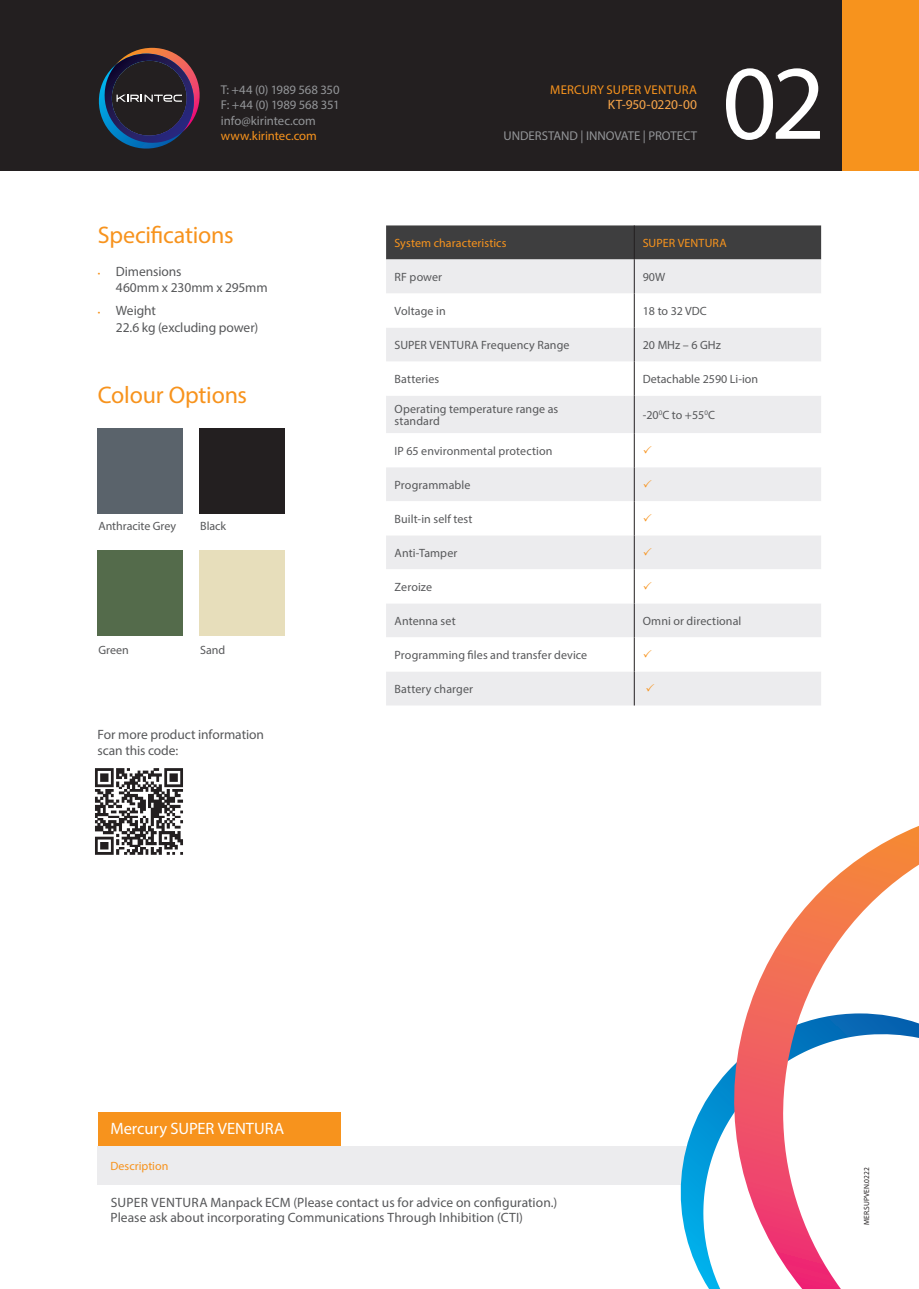
<style>
.page{position:relative;width:919px;height:1289px;background:#fff}
.page>*{position:absolute;margin:0;border:0;box-sizing:border-box;transform-origin:0 0}
.t1{font:106.5px "Myriad Pro";color:#fff}
.t2{font:24px "Myriad Pro";letter-spacing:-.01em;color:#f7931d}
.t3{font:16.5px "Myriad Pro";letter-spacing:-.005em;color:#fff}
.t4{font:13.5px/16.5px "Myriad Pro";color:#57585a}
.t5{font:13.5px "Myriad Pro";letter-spacing:-.015em;color:#f9a64a}
.t6{font:12.75px "Myriad Pro";letter-spacing:-.005em;color:#939598}
.t7{font:12.75px "Myriad Pro";letter-spacing:.01em;color:#f7931d}
.t8{font:12px/12px "Myriad Pro";letter-spacing:.005em;color:#57585a}
.t9{font:12px "Myriad Pro";letter-spacing:.005em;color:#f7931d}
.t10{font:7.5px "Myriad Pro";letter-spacing:.005em;color:#231f20}
.s1{font-size:9px;color:#f7931d}
</style>
<div class="page">
<div style="left:0;top:0;width:918px;height:170px;background:#231f20"></div>
<div style="left:842px;top:0;width:76px;height:170px;background:#f7931d"></div>
<div style="left:386px;top:225px;width:435px;height:34px;background:#3e3e3f"></div>
<div style="left:386px;top:259px;width:435px;height:446px;background:#ececee"></div>
<svg style="left:386px;top:293px;width:435px;height:378px"></svg>
<hr style="left:634px;top:225px;width:1px;height:34px;background:#231f20">
<hr style="left:634px;top:259px;width:1px;height:34px;background:#231f20">
<hr style="left:634px;top:293px;width:1px;height:34px;background:#231f20">
<hr style="left:634px;top:327px;width:1px;height:34px;background:#231f20">
<hr style="left:634px;top:361px;width:1px;height:34px;background:#231f20">
<hr style="left:634px;top:395px;width:1px;height:38px;background:#231f20">
<hr style="left:634px;top:433px;width:1px;height:34px;background:#231f20">
<hr style="left:634px;top:467px;width:1px;height:34px;background:#231f20">
<hr style="left:634px;top:501px;width:1px;height:34px;background:#231f20">
<hr style="left:634px;top:535px;width:1px;height:34px;background:#231f20">
<hr style="left:634px;top:569px;width:1px;height:34px;background:#231f20">
<hr style="left:634px;top:637px;width:1px;height:34px;background:#231f20">
<hr style="left:634px;top:671px;width:1px;height:34px;background:#231f20">
<hr style="left:634px;top:603px;width:1px;height:34px;background:#231f20">
<div style="left:98px;top:1112px;width:242px;height:34px;background:#f7931d"></div>
<svg style="left:98px;top:48px;width:102px;height:101px"></svg>
<div style="left:98px;top:429px;width:85px;height:85px;background:#5a636b"></div>
<div style="left:98px;top:550px;width:85px;height:85px;background:#546b4b"></div>
<div style="left:200px;top:429px;width:85px;height:85px;background:#231f20"></div>
<div style="left:200px;top:550px;width:85px;height:85px;background:#e7debb"></div>
<div style="left:98px;top:1146px;width:599px;height:38px;background:#ececee"></div>
<img style="left:95px;top:768px;width:88px;height:87px">
<svg style="left:666px;top:1083px;width:52px;height:205px"></svg>
<svg style="left:718px;top:826px;width:200px;height:462px"></svg>
<svg style="left:643px;top:445px;width:8px;height:8px"></svg>
<svg style="left:643px;top:479px;width:8px;height:8px"></svg>
<svg style="left:643px;top:513px;width:8px;height:8px"></svg>
<svg style="left:643px;top:547px;width:8px;height:8px"></svg>
<svg style="left:643px;top:581px;width:8px;height:8px"></svg>
<svg style="left:643px;top:649px;width:8px;height:8px"></svg>
<svg style="left:646px;top:683px;width:8px;height:8px"></svg>
<p class="t6" style="left:221px;top:82px;width:120px">T: +44 (0) 1989 568 350</p>
<p class="t6" style="left:221px;top:97px;width:120px">F: +44 (0) 1989 568 351</p>
<p class="t6" style="left:221px;top:113px;width:96px">info@kirintec.com</p>
<p class="t7" style="left:221px;top:128px;width:97px">www.kirintec.com</p>
<p class="t2" style="left:98px;top:220px;width:137px">Specifications</p>
<p class="t4" style="left:116px;top:263px;width:153px;text-indent:-18px"><span class="s1">•</span> Dimensions<br>460mm x 230mm x 295mm</p>
<p class="t4" style="left:116px;top:302px;width:144px;text-indent:-18px"><span class="s1">•</span> Weight<br>22.6 kg (excluding power)</p>
<p class="t2" style="left:98px;top:380px;width:151px">Colour Options</p>
<p class="t8" style="left:98px;top:519px;width:79px">Anthracite Grey</p>
<p class="t8" style="left:200px;top:519px;width:28px">Black</p>
<p class="t8" style="left:98px;top:643px;width:32px">Green</p>
<p class="t8" style="left:200px;top:643px;width:27px">Sand</p>
<p class="t4" style="left:97px;top:725px;width:168px">For more product information scan this code:</p>
<p class="t7" style="left:550px;top:82px;width:148px">MERCURY SUPER VENTURA</p>
<p class="t5" style="left:608px;top:97px;width:91px">KT-950-0220-00</p>
<p class="t6" style="left:503px;top:128px;width:195px">UNDERSTAND | INNOVATE | PROTECT</p>
<p class="t1" style="left:722px;top:37px;width:105px">02</p>
<p class="t9" style="left:394px;top:235px;width:114px">System characteristics</p>
<p class="t9" style="left:642px;top:235px;width:85px">SUPER VENTURA</p>
<p class="t8" style="left:394px;top:270px;width:49px">RF power</p>
<p class="t8" style="left:642px;top:270px;width:24px">90W</p>
<p class="t8" style="left:394px;top:304px;width:53px">Voltage in</p>
<p class="t8" style="left:642px;top:304px;width:65px">18 to 32 VDC</p>
<p class="t8" style="left:394px;top:338px;width:176px">SUPER VENTURA Frequency Range</p>
<p class="t8" style="left:642px;top:338px;width:80px">20 MHz – 6 GHz</p>
<p class="t8" style="left:394px;top:372px;width:46px">Batteries</p>
<p class="t8" style="left:642px;top:372px;width:117px">Detachable 2590 Li-ion</p>
<p class="t8" style="left:394px;top:402px;width:165px">Operating temperature range as standard</p>
<p class="t8" style="left:642px;top:408px;width:74px">-20<sup>0</sup>C to +55<sup>0</sup>C</p>
<p class="t8" style="left:394px;top:444px;width:159px">IP 65 environmental protection</p>
<p class="t8" style="left:394px;top:478px;width:77px">Programmable</p>
<p class="t8" style="left:394px;top:512px;width:79px">Built-in self test</p>
<p class="t8" style="left:394px;top:546px;width:64px">Anti-Tamper</p>
<p class="t8" style="left:394px;top:580px;width:39px">Zeroize</p>
<p class="t8" style="left:394px;top:614px;width:63px">Antenna set</p>
<p class="t8" style="left:642px;top:614px;width:100px">Omni or directional</p>
<p class="t8" style="left:394px;top:648px;width:194px">Programming files and transfer device</p>
<p class="t8" style="left:394px;top:682px;width:80px">Battery charger</p>
<p class="t3" style="left:110px;top:1118px;width:175px">Mercury SUPER VENTURA</p>
<p class="t9" style="left:111px;top:1158px;width:59px">Description</p>
<p class="t4" style="left:111px;top:1194px;width:448px">SUPER VENTURA Manpack ECM (Please contact us for advice on configuration.)</p>
<p class="t4" style="left:111px;top:1208px;width:414px">Please ask about incorporating Communications Through Inhibition (CTI)</p>
<p class="t10" style="left:861px;top:1225px;width:60px;rotate:-90deg">MER.SUPVEN.0222</p>
</div>
